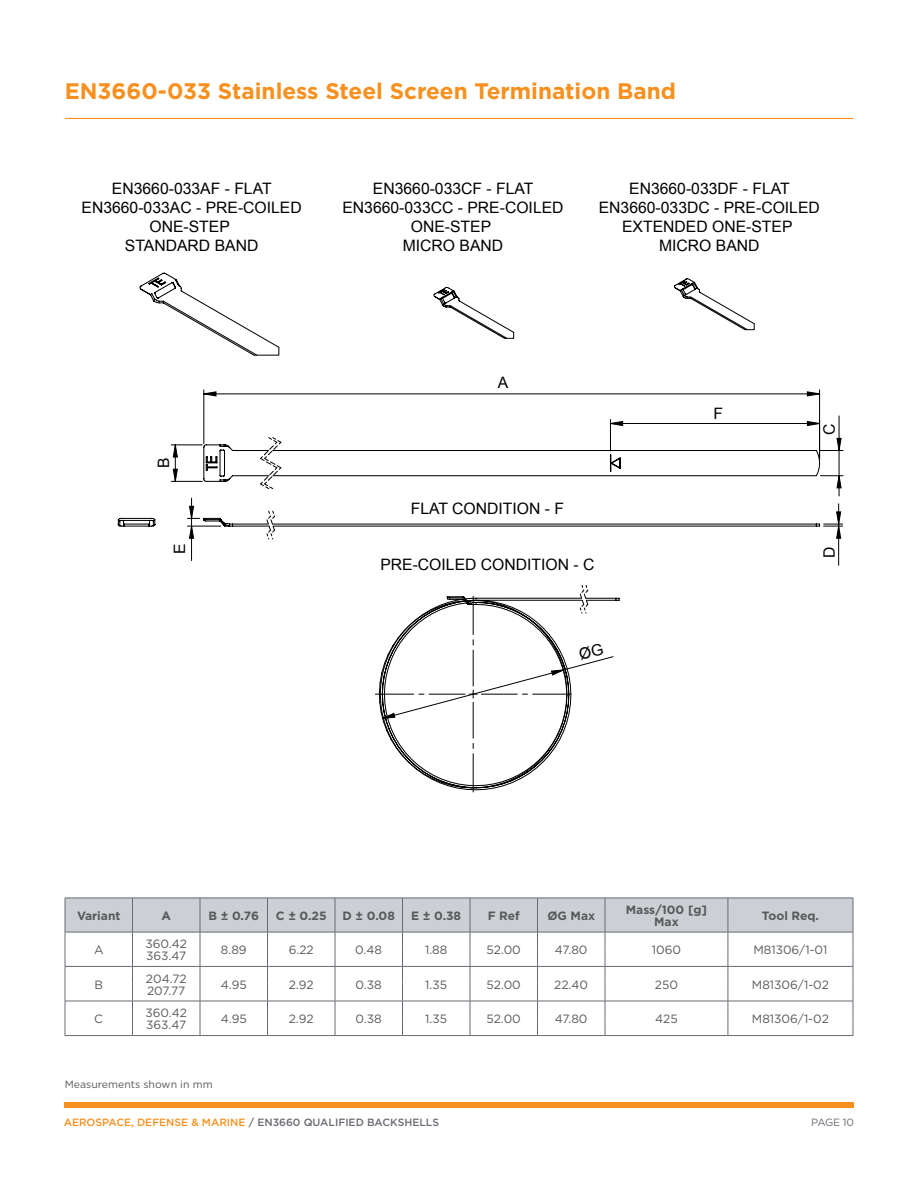
<style>
.page{position:relative;width:918px;height:1188px;background:#fff}
.page>*{position:absolute;margin:0;border:0;box-sizing:border-box;transform-origin:0 0}
.t1{font:700 22.5px "Gotham";color:#f7901e}
.t2{font:15.75px/18.9px "Arial";color:#000;text-align:center}
.t3{font:12px/12px "Gotham";color:#58595b}
.t4{font:700 12px/12px "Gotham";color:#58595b;text-align:center}
.t5{font:500 10.5px "Gotham";color:#696b73}
.t6{font:10.5px "Gotham";color:#58595b}
.t7{font:10.5px "Gotham";letter-spacing:-.04em;color:#696b73}
.s1{color:#f7901e}
</style>
<div class="page">
<div style="left:65px;top:1102px;width:789px;height:6px;background:#f7901e"></div>
<svg style="left:65px;top:898px;width:789px;height:137px"></svg>
<hr style="left:65px;top:898px;width:68px;height:1px;background:#696b73">
<hr style="left:133px;top:898px;width:67px;height:1px;background:#696b73">
<hr style="left:200px;top:898px;width:68px;height:1px;background:#696b73">
<hr style="left:268px;top:898px;width:67px;height:1px;background:#696b73">
<hr style="left:335px;top:898px;width:68px;height:1px;background:#696b73">
<hr style="left:403px;top:898px;width:67px;height:1px;background:#696b73">
<hr style="left:470px;top:898px;width:68px;height:1px;background:#696b73">
<hr style="left:538px;top:898px;width:67px;height:1px;background:#696b73">
<hr style="left:605px;top:898px;width:123px;height:1px;background:#696b73">
<hr style="left:728px;top:898px;width:125px;height:1px;background:#696b73">
<hr style="left:65px;top:932px;width:68px;height:1px;background:#696b73">
<hr style="left:133px;top:932px;width:67px;height:1px;background:#696b73">
<hr style="left:200px;top:932px;width:68px;height:1px;background:#696b73">
<hr style="left:268px;top:932px;width:67px;height:1px;background:#696b73">
<hr style="left:335px;top:932px;width:68px;height:1px;background:#696b73">
<hr style="left:403px;top:932px;width:67px;height:1px;background:#696b73">
<hr style="left:470px;top:932px;width:68px;height:1px;background:#696b73">
<hr style="left:538px;top:932px;width:67px;height:1px;background:#696b73">
<hr style="left:605px;top:932px;width:123px;height:1px;background:#696b73">
<hr style="left:728px;top:932px;width:125px;height:1px;background:#696b73">
<hr style="left:65px;top:966px;width:68px;height:1px;background:#696b73">
<hr style="left:133px;top:966px;width:67px;height:1px;background:#696b73">
<hr style="left:200px;top:966px;width:68px;height:1px;background:#696b73">
<hr style="left:268px;top:966px;width:67px;height:1px;background:#696b73">
<hr style="left:335px;top:966px;width:68px;height:1px;background:#696b73">
<hr style="left:403px;top:966px;width:67px;height:1px;background:#696b73">
<hr style="left:470px;top:966px;width:68px;height:1px;background:#696b73">
<hr style="left:538px;top:966px;width:67px;height:1px;background:#696b73">
<hr style="left:605px;top:966px;width:123px;height:1px;background:#696b73">
<hr style="left:728px;top:966px;width:125px;height:1px;background:#696b73">
<hr style="left:65px;top:1001px;width:68px;height:1px;background:#696b73">
<hr style="left:133px;top:1001px;width:67px;height:1px;background:#696b73">
<hr style="left:200px;top:1001px;width:68px;height:1px;background:#696b73">
<hr style="left:268px;top:1001px;width:67px;height:1px;background:#696b73">
<hr style="left:335px;top:1001px;width:68px;height:1px;background:#696b73">
<hr style="left:403px;top:1001px;width:67px;height:1px;background:#696b73">
<hr style="left:470px;top:1001px;width:68px;height:1px;background:#696b73">
<hr style="left:538px;top:1001px;width:67px;height:1px;background:#696b73">
<hr style="left:605px;top:1001px;width:123px;height:1px;background:#696b73">
<hr style="left:728px;top:1001px;width:125px;height:1px;background:#696b73">
<hr style="left:65px;top:1035px;width:68px;height:1px;background:#696b73">
<hr style="left:133px;top:1035px;width:67px;height:1px;background:#696b73">
<hr style="left:200px;top:1035px;width:68px;height:1px;background:#696b73">
<hr style="left:268px;top:1035px;width:67px;height:1px;background:#696b73">
<hr style="left:335px;top:1035px;width:68px;height:1px;background:#696b73">
<hr style="left:403px;top:1035px;width:67px;height:1px;background:#696b73">
<hr style="left:470px;top:1035px;width:68px;height:1px;background:#696b73">
<hr style="left:538px;top:1035px;width:67px;height:1px;background:#696b73">
<hr style="left:605px;top:1035px;width:123px;height:1px;background:#696b73">
<hr style="left:728px;top:1035px;width:125px;height:1px;background:#696b73">
<hr style="left:65px;top:118px;width:788px;height:1px;background:#f7901e">
<svg style="left:579px;top:585px;width:10px;height:10px"></svg>
<hr style="left:819px;top:390px;width:1px;height:69px;background:#000">
<hr style="left:203px;top:390px;width:1px;height:54px;background:#000">
<hr style="left:610px;top:419px;width:1px;height:32px;background:#000">
<hr style="left:839px;top:416px;width:1px;height:35px;background:#000">
<hr style="left:838px;top:526px;width:1px;height:39px;background:#000">
<hr style="left:171px;top:445px;width:31px;height:1px;background:#000">
<hr style="left:171px;top:481px;width:31px;height:1px;background:#000">
<hr style="left:191px;top:526px;width:1px;height:35px;background:#000">
<svg style="left:203px;top:391px;width:617px;height:6px"></svg>
<svg style="left:611px;top:421px;width:208px;height:5px"></svg>
<svg style="left:172px;top:444px;width:6px;height:38px"></svg>
<svg style="left:433px;top:286px;width:82px;height:53px"></svg>
<svg style="left:139px;top:272px;width:141px;height:84px"></svg>
<svg style="left:117px;top:517px;width:39px;height:10px"></svg>
<svg style="left:188px;top:437px;width:655px;height:103px"></svg>
<svg style="left:379px;top:595px;width:241px;height:196px"></svg>
<svg style="left:674px;top:278px;width:81px;height:53px"></svg>
<svg style="left:578px;top:643px;width:26px;height:17px"></svg>
<h1 class="t1" style="left:65px;top:76px;width:613px">EN3660-033 Stainless Steel Screen Termination Band</h1>
<p class="t2" style="left:82px;top:179px;width:222px">EN3660-033AF - FLAT<br>EN3660-033AC - PRE-COILED<br>ONE-STEP<br>STANDARD BAND</p>
<p class="t2" style="left:342px;top:179px;width:223px">EN3660-033CF - FLAT<br>EN3660-033CC - PRE-COILED<br>ONE-STEP<br>MICRO BAND</p>
<p class="t2" style="left:599px;top:179px;width:223px">EN3660-033DF - FLAT<br>EN3660-033DC - PRE-COILED<br>EXTENDED ONE-STEP<br>MICRO BAND</p>
<p class="t2" style="left:154px;top:468px;width:12px;rotate:-90deg">B</p>
<p class="t2" style="left:170px;top:554px;width:12px;rotate:-90deg">E</p>
<p class="t2" style="left:498px;top:373px;width:12px">A</p>
<p class="t2" style="left:411px;top:499px;width:155px">FLAT CONDITION - F</p>
<p class="t2" style="left:380px;top:555px;width:216px">PRE-COILED CONDITION - C</p>
<p class="t2" style="left:713px;top:404px;width:11px">F</p>
<p class="t2" style="left:820px;top:435px;width:13px;rotate:-90deg">C</p>
<p class="t2" style="left:820px;top:558px;width:13px;rotate:-90deg">D</p>
<p class="t4" style="left:77px;top:909px;width:45px">Variant</p>
<p class="t4" style="left:162px;top:909px;width:11px">A</p>
<p class="t4" style="left:209px;top:909px;width:52px">B ± 0.76</p>
<p class="t4" style="left:276px;top:909px;width:52px">C ± 0.25</p>
<p class="t4" style="left:343px;top:909px;width:54px">D ± 0.08</p>
<p class="t4" style="left:411px;top:909px;width:51px">E ± 0.38</p>
<p class="t4" style="left:488px;top:909px;width:33px">F Ref</p>
<p class="t4" style="left:547px;top:909px;width:49px">ØG Max</p>
<p class="t4" style="left:626px;top:903px;width:83px">Mass/100 [g]<br>Max</p>
<p class="t4" style="left:762px;top:909px;width:59px">Tool Req.</p>
<p class="t3" style="left:94px;top:944px;width:11px">A</p>
<p class="t3" style="left:145px;top:938px;width:43px">360.42<br>363.47</p>
<p class="t3" style="left:221px;top:944px;width:27px">8.89</p>
<p class="t3" style="left:289px;top:944px;width:27px">6.22</p>
<p class="t3" style="left:355px;top:944px;width:28px">0.48</p>
<p class="t3" style="left:425px;top:944px;width:24px">1.88</p>
<p class="t3" style="left:487px;top:944px;width:36px">52.00</p>
<p class="t3" style="left:555px;top:944px;width:34px">47.80</p>
<p class="t3" style="left:652px;top:944px;width:31px">1060</p>
<p class="t3" style="left:753px;top:944px;width:76px">M81306/1-01</p>
<p class="t3" style="left:94px;top:978px;width:10px">B</p>
<p class="t3" style="left:146px;top:972px;width:42px">204.72<br>207.77</p>
<p class="t3" style="left:221px;top:978px;width:28px">4.95</p>
<p class="t3" style="left:289px;top:978px;width:26px">2.92</p>
<p class="t3" style="left:356px;top:978px;width:28px">0.38</p>
<p class="t3" style="left:425px;top:978px;width:23px">1.35</p>
<p class="t3" style="left:487px;top:978px;width:36px">52.00</p>
<p class="t3" style="left:554px;top:978px;width:35px">22.40</p>
<p class="t3" style="left:655px;top:978px;width:25px">250</p>
<p class="t3" style="left:752px;top:978px;width:78px">M81306/1-02</p>
<p class="t3" style="left:94px;top:1013px;width:10px">C</p>
<p class="t3" style="left:145px;top:1007px;width:43px">360.42<br>363.47</p>
<p class="t3" style="left:221px;top:1013px;width:28px">4.95</p>
<p class="t3" style="left:289px;top:1013px;width:26px">2.92</p>
<p class="t3" style="left:356px;top:1013px;width:28px">0.38</p>
<p class="t3" style="left:425px;top:1013px;width:23px">1.35</p>
<p class="t3" style="left:487px;top:1013px;width:36px">52.00</p>
<p class="t3" style="left:555px;top:1013px;width:34px">47.80</p>
<p class="t3" style="left:655px;top:1013px;width:24px">425</p>
<p class="t3" style="left:752px;top:1013px;width:78px">M81306/1-02</p>
<p class="t6" style="left:65px;top:1078px;width:149px">Measurements shown in mm</p>
<p class="t5" style="left:64px;top:1115px;width:377px"><span class="s1">AEROSPACE, DEFENSE &amp; MARINE</span> / EN3660 QUALIFIED BACKSHELLS</p>
<p class="t7" style="left:811px;top:1115px;width:44px">PAGE 10</p>
</div>
